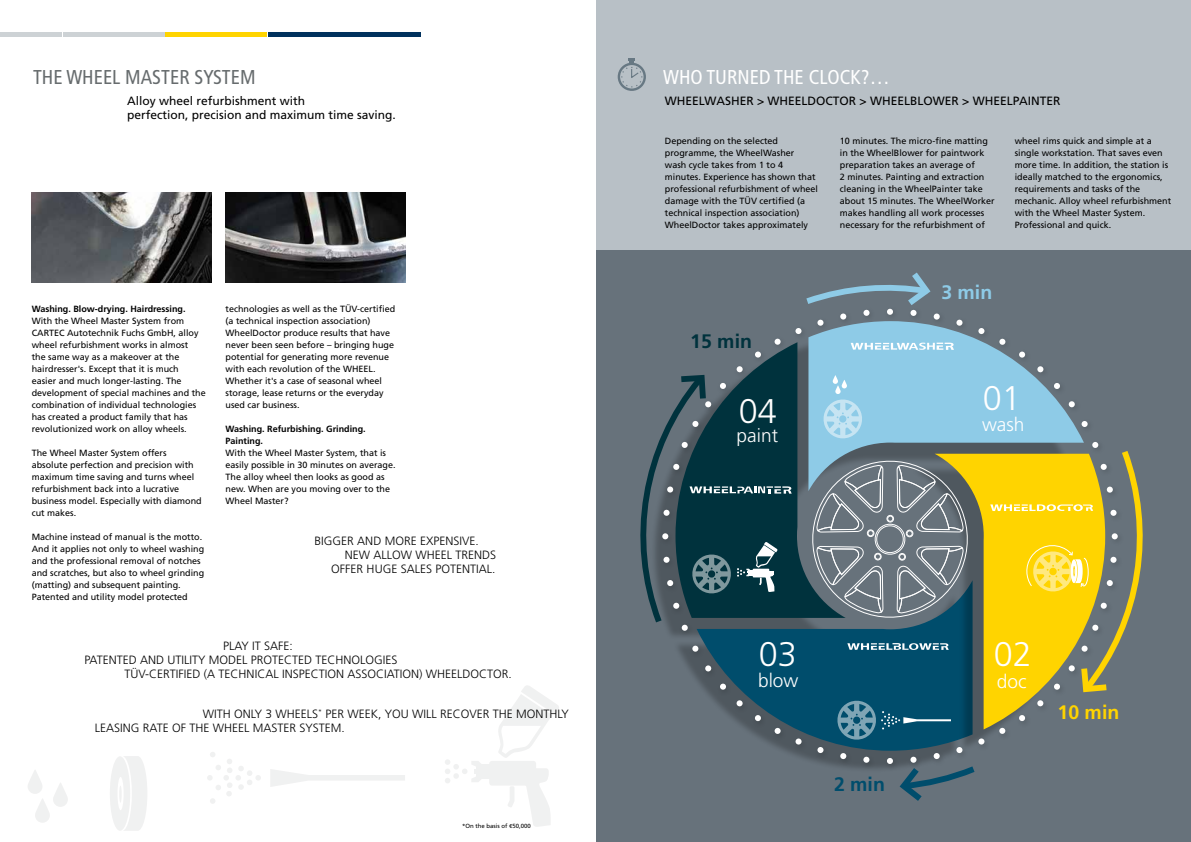
<style>
.page{position:relative;width:1191px;height:842px;background:#fff}
.page>*{position:absolute;margin:0;border:0;box-sizing:border-box;transform-origin:0 0}
.t1{font:300 34.2px "Frutiger";color:#fff}
.t2{font:condensed 20px "Frutiger";color:#676c6e}
.t3{font:condensed 20px "Frutiger";color:#fff}
.t4{font:700 19.5px "Frutiger";color:#ffd400}
.t5{font:700 19.5px "Frutiger";color:#00323d}
.t6{font:700 19.5px "Frutiger";color:#8ecbe7}
.t7{font:700 19.5px "Frutiger";color:#004d6c}
.t8{font:300 19.1px "Frutiger";color:#fff}
.t9{font:300 12px/14px "Frutiger";color:#000}
.t10{font:12px/14px "Frutiger";color:#000}
.t11{font:9px/12px "Frutiger";color:#000}
.t12{font:700 9px/12px "Frutiger";color:#000}
.t13{font:6px "Frutiger";color:#000}
.s1{font-family:"Zeiss Frutiger Next Pro";font-weight:500}
</style>
<div class="page">
<div style="left:596px;top:250px;width:595px;height:592px;background:#67727b"></div>
<div style="left:596px;top:0;width:595px;height:250px;background:#b8c0c6"></div>
<svg style="left:617px;top:58px;width:29px;height:33px"></svg>
<svg style="left:28px;top:770px;width:40px;height:53px"></svg>
<div style="left:476px;top:764px;width:13px;height:15px;background:#f0f1f1"></div>
<svg style="left:445px;top:760px;width:36px;height:23px"></svg>
<div style="left:489px;top:761px;width:47px;height:25px;background:#f0f1f1;border-radius:3px"></div>
<div style="left:502px;top:768px;width:47px;height:9px;background:#f0f1f1;border-radius:3px"></div>
<svg style="left:508px;top:777px;width:42px;height:50px"></svg>
<svg style="left:498px;top:686px;width:61px;height:72px"></svg>
<svg style="left:207px;top:752px;width:54px;height:52px"></svg>
<svg style="left:270px;top:769px;width:135px;height:18px"></svg>
<svg style="left:110px;top:756px;width:37px;height:75px"></svg>
<img style="left:32px;top:193px;width:179px;height:90px">
<hr style="left:319px;top:33px;width:50px;height:4px;background:#00315d">
<hr style="left:370px;top:33px;width:50px;height:4px;background:#00315d">
<hr style="left:268px;top:33px;width:50px;height:4px;background:#00315d">
<hr style="left:114px;top:33px;width:50px;height:4px;background:#cdd2d5">
<hr style="left:217px;top:33px;width:50px;height:4px;background:#ffd400">
<hr style="left:166px;top:33px;width:50px;height:4px;background:#ffd400">
<hr style="left:0;top:33px;width:62px;height:4px;background:#cdd2d5">
<hr style="left:63px;top:33px;width:50px;height:4px;background:#cdd2d5">
<div style="left:659px;top:305px;width:466px;height:466px;background:#000;opacity:.18"></div>
<div style="left:933px;top:313px;width:6px;height:7px;background:#fff;border-radius:50%"></div>
<svg style="left:956px;top:320px;width:6px;height:6px"></svg>
<svg style="left:978px;top:328px;width:6px;height:6px"></svg>
<svg style="left:999px;top:339px;width:6px;height:6px"></svg>
<div style="left:1019px;top:351px;width:6px;height:7px;background:#fff;border-radius:50%"></div>
<svg style="left:1037px;top:366px;width:6px;height:6px"></svg>
<div style="left:1053px;top:383px;width:7px;height:6px;background:#fff;border-radius:50%"></div>
<svg style="left:1068px;top:401px;width:6px;height:6px"></svg>
<svg style="left:1081px;top:421px;width:6px;height:6px"></svg>
<svg style="left:1019px;top:715px;width:6px;height:6px"></svg>
<svg style="left:999px;top:728px;width:6px;height:6px"></svg>
<div style="left:978px;top:738px;width:6px;height:7px;background:#fff;border-radius:50%"></div>
<svg style="left:817px;top:747px;width:6px;height:6px"></svg>
<div style="left:795px;top:738px;width:6px;height:7px;background:#fff;border-radius:50%"></div>
<svg style="left:774px;top:728px;width:6px;height:6px"></svg>
<svg style="left:755px;top:715px;width:6px;height:6px"></svg>
<svg style="left:736px;top:700px;width:6px;height:6px"></svg>
<div style="left:720px;top:683px;width:6px;height:7px;background:#fff;border-radius:50%"></div>
<svg style="left:705px;top:665px;width:6px;height:6px"></svg>
<div style="left:692px;top:645px;width:6px;height:7px;background:#fff;border-radius:50%"></div>
<div style="left:755px;top:351px;width:6px;height:7px;background:#fff;border-radius:50%"></div>
<svg style="left:774px;top:339px;width:6px;height:6px"></svg>
<svg style="left:850px;top:343px;width:104px;height:7px"></svg>
<svg style="left:801px;top:375px;width:176px;height:297px"></svg>
<svg style="left:795px;top:272px;width:139px;height:62px"></svg>
<svg style="left:640px;top:366px;width:151px;height:263px"></svg>
<svg style="left:835px;top:698px;width:146px;height:103px"></svg>
<svg style="left:990px;top:442px;width:153px;height:264px"></svg>
<img style="left:225px;top:193px;width:180px;height:90px">
<h2 class="t2" style="left:33px;top:66px;width:224px">THE WHEEL MASTER SYSTEM</h2>
<h3 class="t10" style="left:127px;top:94px;width:270px">Alloy wheel refurbishment with<br>perfection, precision and maximum time saving.</h3>
<p class="t11" style="left:225px;top:303px;width:171px">technologies as well as the TÜV-certified (a technical inspection association)<br>WheelDoctor produce results that have never been seen before – bringing huge potential for generating more revenue with each revolution of the WHEEL.<br>Whether it's a case of seasonal wheel storage, lease returns or the everyday used car business.</p>
<p class="t12" style="left:225px;top:423px;width:142px">Washing. Refurbishing. Grinding.<br>Painting.</p>
<p class="t11" style="left:225px;top:447px;width:172px">With the Wheel Master System, that is easily possible in 30 minutes on average.<br>The alloy wheel then looks as good as new. When are you moving over to the<br>Wheel Master?</p>
<p class="t12" style="left:32px;top:303px;width:155px">Washing. Blow-drying. Hairdressing.</p>
<p class="t11" style="left:32px;top:315px;width:176px">With the Wheel Master System from CARTEC Autotechnik Fuchs GmbH, alloy wheel refurbishment works in almost<br>the same way as a makeover at the hairdresser's. Except that it is much<br>easier and much longer-lasting. The development of special machines and the combination of individual technologies has created a product family that has revolutionized work on alloy wheels.</p>
<p class="t11" style="left:32px;top:447px;width:172px">The Wheel Master System offers absolute perfection and precision with maximum time saving and turns wheel refurbishment back into a lucrative business model. Especially with diamond cut makes.</p>
<p class="t11" style="left:32px;top:531px;width:174px">Machine instead of manual is the motto.<br>And it applies not only to wheel washing and the professional removal of notches and scratches, but also to wheel grinding (matting) and subsequent painting.<br>Patented and utility model protected</p>
<h3 class="t9" style="left:315px;top:534px;width:166px">BIGGER AND MORE EXPENSIVE.</h3>
<h3 class="t9" style="left:345px;top:548px;width:153px">NEW ALLOW WHEEL TRENDS</h3>
<h3 class="t9" style="left:331px;top:562px;width:166px">OFFER HUGE SALES POTENTIAL.</h3>
<h3 class="t9" style="left:223px;top:639px;width:71px">PLAY IT SAFE:</h3>
<h3 class="t9" style="left:84px;top:653px;width:314px">PATENTED AND UTILITY MODEL PROTECTED TECHNOLOGIES</h3>
<h3 class="t9" style="left:124px;top:667px;width:389px">TÜV-CERTIFIED (A TECHNICAL INSPECTION ASSOCIATION) WHEELDOCTOR.</h3>
<h3 class="t9" style="left:95px;top:707px;width:475px;text-indent:108px">WITH ONLY 3 WHEELS<sup>*</sup> PER WEEK, YOU WILL RECOVER THE MONTHLY<br>LEASING RATE OF THE WHEEL MASTER SYSTEM.</h3>
<p class="t13" style="left:462px;top:822px;width:70px">*On the basis of <span class="s1">€</span>50,000</p>
<h2 class="t3" style="left:663px;top:66px;width:228px">WHO TURNED THE CLOCK?…</h2>
<h3 class="t10" style="left:665px;top:93px;width:397px">WHEELWASHER &gt; WHEELDOCTOR &gt; WHEELBLOWER &gt; WHEELPAINTER</h3>
<p class="t11" style="left:665px;top:135px;width:155px">Depending on the selected programme, the WheelWasher wash cycle takes from 1 to 4 minutes. Experience has shown that professional refurbishment of wheel damage with the TÜV certified (a technical inspection association)<br>WheelDoctor takes approximately</p>
<p class="t11" style="left:840px;top:135px;width:156px">10 minutes. The micro-fine matting in the WheelBlower for paintwork preparation takes an average of<br>2 minutes. Painting and extraction cleaning in the WheelPainter take about 15 minutes. The WheelWorker makes handling all work processes necessary for the refurbishment of</p>
<p class="t11" style="left:1014px;top:135px;width:158px">wheel rims quick and simple at a single workstation. That saves even more time. In addition, the station is ideally matched to the ergonomics, requirements and tasks of the mechanic. Alloy wheel refurbishment with the Wheel Master System.<br>Professional and quick.</p>
<h3 class="t5" style="left:690px;top:330px;width:63px">15 min</h3>
<h1 class="t1" style="left:738px;top:392px;width:40px">04</h1>
<h3 class="t8" style="left:736px;top:425px;width:43px">paint</h3>
<h3 class="t6" style="left:941px;top:281px;width:52px">3 min</h3>
<h1 class="t1" style="left:982px;top:379px;width:40px">01</h1>
<h3 class="t8" style="left:982px;top:414px;width:44px">wash</h3>
<h1 class="t1" style="left:759px;top:634px;width:40px">03</h1>
<h1 class="t1" style="left:993px;top:634px;width:40px">02</h1>
<h3 class="t8" style="left:758px;top:670px;width:42px">blow</h3>
<h3 class="t8" style="left:997px;top:670px;width:31px">doc</h3>
<h3 class="t7" style="left:834px;top:773px;width:52px">2 min</h3>
<h3 class="t4" style="left:1057px;top:701px;width:63px">10 min</h3>
</div>
